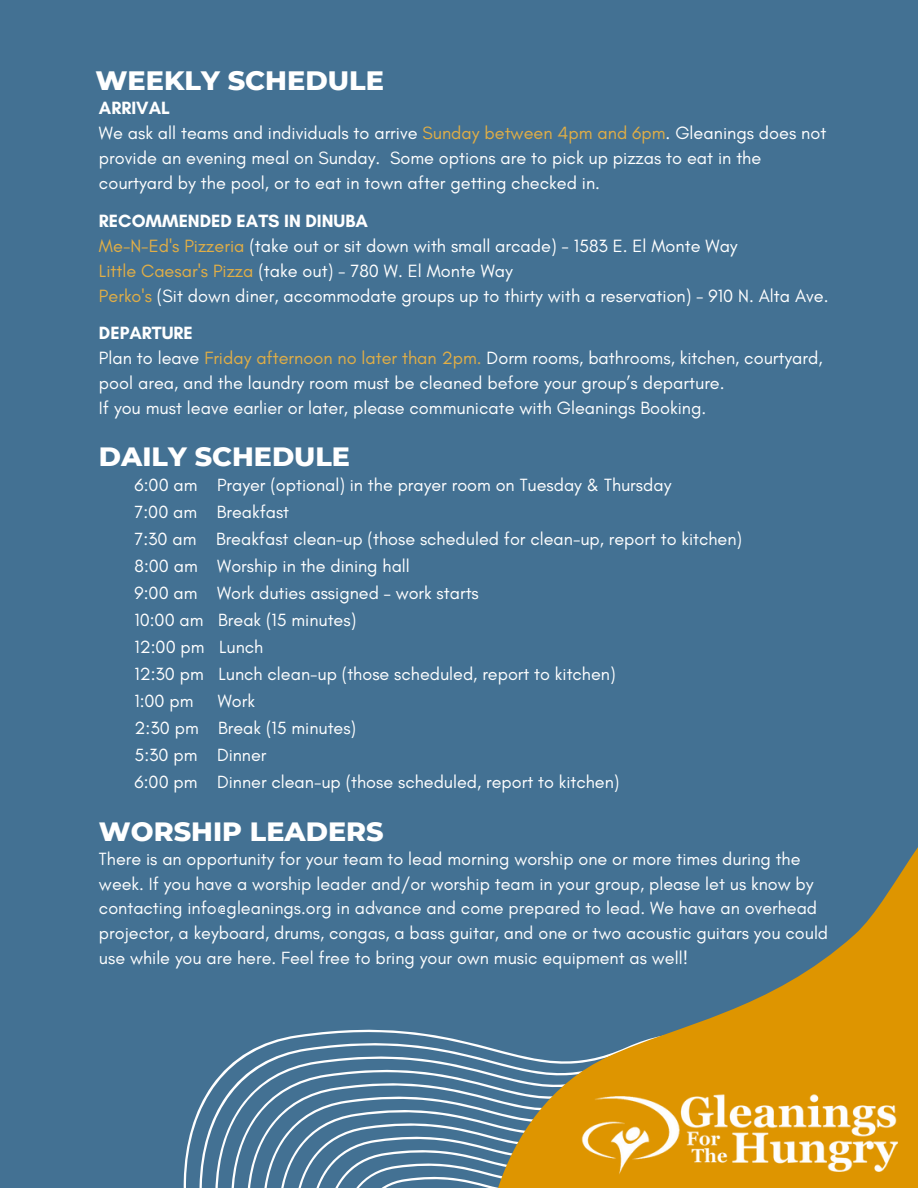
<style>
.page{position:relative;width:918px;height:1188px;background:#437193}
.page>*{position:absolute;margin:0;border:0;box-sizing:border-box;transform-origin:0 0}
.t1{font:800 27.15px "Montserrat";color:#fff}
.t2{font:800 27px "Montserrat";color:#fff}
.t3{font:18.15px/25px "Glacial Indifference";color:#fff}
.t4{font:18px/24.8px "Glacial Indifference";color:#fff}
.s1{font-weight:700}
.s2{color:#e1ae46}
</style>
<div class="page">
<svg style="left:183px;top:1029px;width:302px;height:159px"></svg>
<svg style="left:485px;top:847px;width:433px;height:341px"></svg>
<img style="left:580px;top:1088px;width:326px;height:98px">
<h1 class="t1" style="left:95px;top:63px;width:290px">WEEKLY SCHEDULE</h1>
<p class="t3" style="left:99px;top:95px;width:729px"><span class="s1">ARRIVAL<br></span>We ask all teams and individuals to arrive <span class="s2">Sunday between 4pm and 6pm</span>. Gleanings does not provide an evening meal on Sunday. Some options are to pick up pizzas to eat in the courtyard by the pool, or to eat in town after getting checked in.</p>
<p class="t3" style="left:99px;top:208px;width:731px"><span class="s1">RECOMMENDED EATS IN DINUBA<br></span><span class="s2">Me-N-Ed's Pizzeria</span> (take out or sit down with small arcade) - 1583 E. El Monte Way<br><span class="s2">Little Caesar's Pizza</span> (take out) - 780 W. El Monte Way<br><span class="s2">Perko's</span> (Sit down diner, accommodate groups up to thirty with a reservation) - 910 N. Alta Ave.</p>
<p class="t3" style="left:99px;top:320px;width:725px"><span class="s1">DEPARTURE<br></span>Plan to leave <span class="s2">Friday afternoon no later than 2pm.</span> Dorm rooms, bathrooms, kitchen, courtyard, pool area, and the laundry room must be cleaned before your group’s departure.<br>If you must leave earlier or later, please communicate with Gleanings Booking.</p>
<h1 class="t2" style="left:99px;top:440px;width:253px">DAILY SCHEDULE</h1>
<p class="t4" style="left:135px;top:473px;width:538px">6:00 am Prayer (optional) in the prayer room on Tuesday &amp; Thursday</p>
<p class="t4" style="left:135px;top:500px;width:156px">7:00 am Breakfast</p>
<p class="t4" style="left:135px;top:527px;width:609px">7:30 am Breakfast clean-up (those scheduled for clean-up, report to kitchen)</p>
<p class="t4" style="left:135px;top:554px;width:277px">8:00 am Worship in the dining hall</p>
<p class="t4" style="left:135px;top:581px;width:346px">9:00 am Work duties assigned – work starts</p>
<p class="t4" style="left:135px;top:608px;width:223px">10:00 am Break (15 minutes)</p>
<p class="t4" style="left:135px;top:635px;width:130px">12:00 pm Lunch</p>
<p class="t4" style="left:135px;top:662px;width:483px">12:30 pm Lunch clean-up (those scheduled, report to kitchen)</p>
<p class="t4" style="left:135px;top:689px;width:60px">1:00 pm</p>
<p class="t4" style="left:218px;top:689px;width:39px">Work</p>
<p class="t4" style="left:135px;top:716px;width:223px">2:30 pm Break (15 minutes)</p>
<p class="t4" style="left:135px;top:743px;width:133px">5:30 pm Dinner</p>
<p class="t4" style="left:135px;top:770px;width:486px">6:00 pm Dinner clean-up (those scheduled, report to kitchen)</p>
<p class="t2" style="left:99px;top:815px;width:286px">WORSHIP LEADERS</p>
<p class="t4" style="left:99px;top:846px;width:731px">There is an opportunity for your team to lead morning worship one or more times during the week. If you have a worship leader and/or worship team in your group, please let us know by contacting info@gleanings.org in advance and come prepared to lead. We have an overhead projector, a keyboard, drums, congas, a bass guitar, and one or two acoustic guitars you could use while you are here. Feel free to bring your own music equipment as well!</p>
</div>
